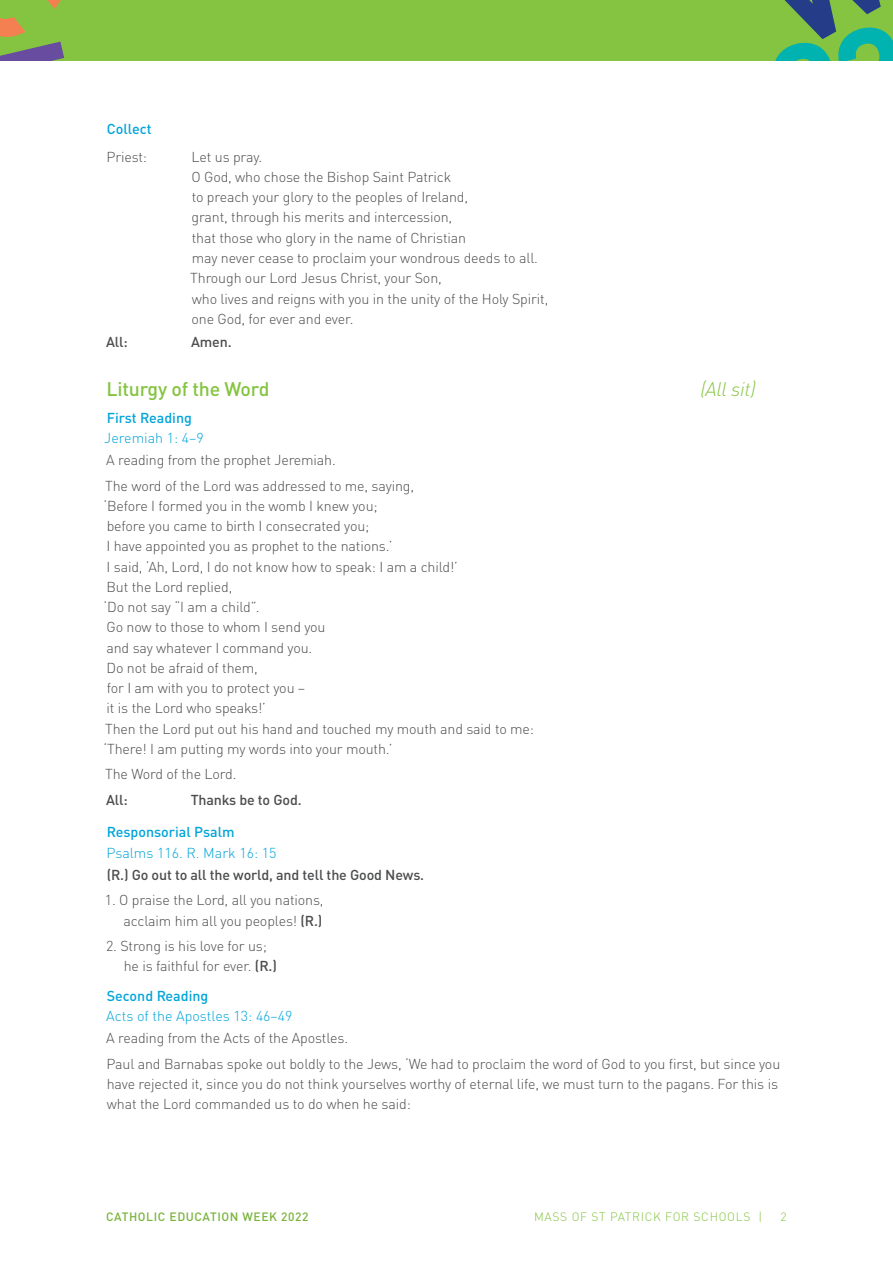
<style>
.page{position:relative;width:893px;height:1263px;background:#fff}
.page>*{position:absolute;margin:0;border:0;box-sizing:border-box;transform-origin:0 0}
.Heading_2{font:500 19.5px "DINOT";letter-spacing:-.01em;color:#84c440}
.Heading_2-2{font:italic 300 19.5px "DINOT";letter-spacing:-.01em;color:#84c440}
.Body{font:300 14.25px/20.2px "DINOT";letter-spacing:-.01em;color:#4b4c4d}
.Heading_4{font:300 14.25px/20.2px "DINOT";color:#00a4da}
.Body-2{font:500 14.25px "DINOT";letter-spacing:-.01em;color:#4b4c4d}
.Heading_4-2{font:500 14.25px "DINOT";color:#00a4da}
.t1{font:300 12px "DINOT";letter-spacing:.06em;color:#84c440}
.t2{font:500 12px "DINOT";letter-spacing:.05em;color:#78b33a}
.s1{font-weight:500}
</style>
<div class="page">
<div style="left:0;top:0;width:893px;height:60px;background:#84c440"></div>
<svg style="left:0;top:0;width:65px;height:60px"></svg>
<svg style="left:775px;top:0;width:118px;height:60px"></svg>
<p class="Heading_4-2" style="left:107px;top:120px;width:46px">Collect</p>
<p class="Body" style="left:107px;top:146px;width:42px">Priest:</p>
<p class="Body" style="left:190px;top:146px;width:360px">Let us pray.<br>O God, who chose the Bishop Saint Patrick<br>to preach your glory to the peoples of Ireland,<br>grant, through his merits and intercession,<br>that those who glory in the name of Christian<br>may never cease to proclaim your wondrous deeds to all.<br>Through our Lord Jesus Christ, your Son,<br>who lives and reigns with you in the unity of the Holy Spirit, one God, for ever and ever.</p>
<p class="Body-2" style="left:106px;top:333px;width:23px">All:</p>
<p class="Body-2" style="left:191px;top:333px;width:42px">Amen.</p>
<p class="Heading_2" style="left:106px;top:376px;width:164px">Liturgy of the Word</p>
<p class="Heading_2-2" style="left:700px;top:377px;width:57px">(All sit)</p>
<p class="Heading_4" style="left:104px;top:407px;width:101px"><span class="s1">First Reading<br></span>Jeremiah 1: 4–9</p>
<p class="Body" style="left:106px;top:450px;width:231px">A reading from the prophet Jeremiah.</p>
<p class="Body" style="left:104px;top:475px;width:432px">The word of the Lord was addressed to me, saying,<br>‘Before I formed you in the womb I knew you;<br>before you came to birth I consecrated you;<br>I have appointed you as prophet to the nations.’<br>I said, ‘Ah, Lord, I do not know how to speak: I am a child!’<br>But the Lord replied,<br>‘Do not say “I am a child”.<br>Go now to those to whom I send you<br>and say whatever I command you.<br>Do not be afraid of them,<br>for I am with you to protect you –<br>it is the Lord who speaks!’<br>Then the Lord put out his hand and touched my mouth and said to me: ‘There! I am putting my words into your mouth.’</p>
<p class="Body" style="left:105px;top:764px;width:133px">The Word of the Lord.</p>
<p class="Body-2" style="left:106px;top:791px;width:23px">All:</p>
<p class="Body-2" style="left:191px;top:791px;width:112px">Thanks be to God.</p>
<p class="Heading_4" style="left:107px;top:822px;width:171px"><span class="s1">Responsorial Psalm<br></span>Psalms 116. R. Mark 16: 15</p>
<p class="Body-2" style="left:107px;top:866px;width:319px">(R.) Go out to all the world, and tell the Good News.</p>
<p class="Body" style="left:105px;top:890px;width:220px;text-align:right">1. O praise the Lord, all you nations, acclaim him all you peoples! <span class="s1">(R.)</span></p>
<p class="Body" style="left:124px;top:935px;width:155px;text-indent:-18px">2. Strong is his love for us; he is faithful for ever. <span class="s1">(R.)</span></p>
<p class="Heading_4" style="left:106px;top:985px;width:188px"><span class="s1">Second Reading<br></span>Acts of the Apostles 13: 46–49</p>
<p class="Body" style="left:106px;top:1028px;width:243px">A reading from the Acts of the Apostles.</p>
<p class="Body" style="left:107px;top:1053px;width:675px">Paul and Barnabas spoke out boldly to the Jews, ‘We had to proclaim the word of God to you first, but since you have rejected it, since you do not think yourselves worthy of eternal life, we must turn to the pagans. For this is what the Lord commanded us to do when he said:</p>
<p class="t2" style="left:106px;top:1209px;width:204px">CATHOLIC EDUCATION WEEK 2022</p>
<p class="t1" style="left:534px;top:1209px;width:230px">MASS OF ST PATRICK FOR SCHOOLS |</p>
<p class="t1" style="left:780px;top:1209px;width:8px">2</p>
</div>
